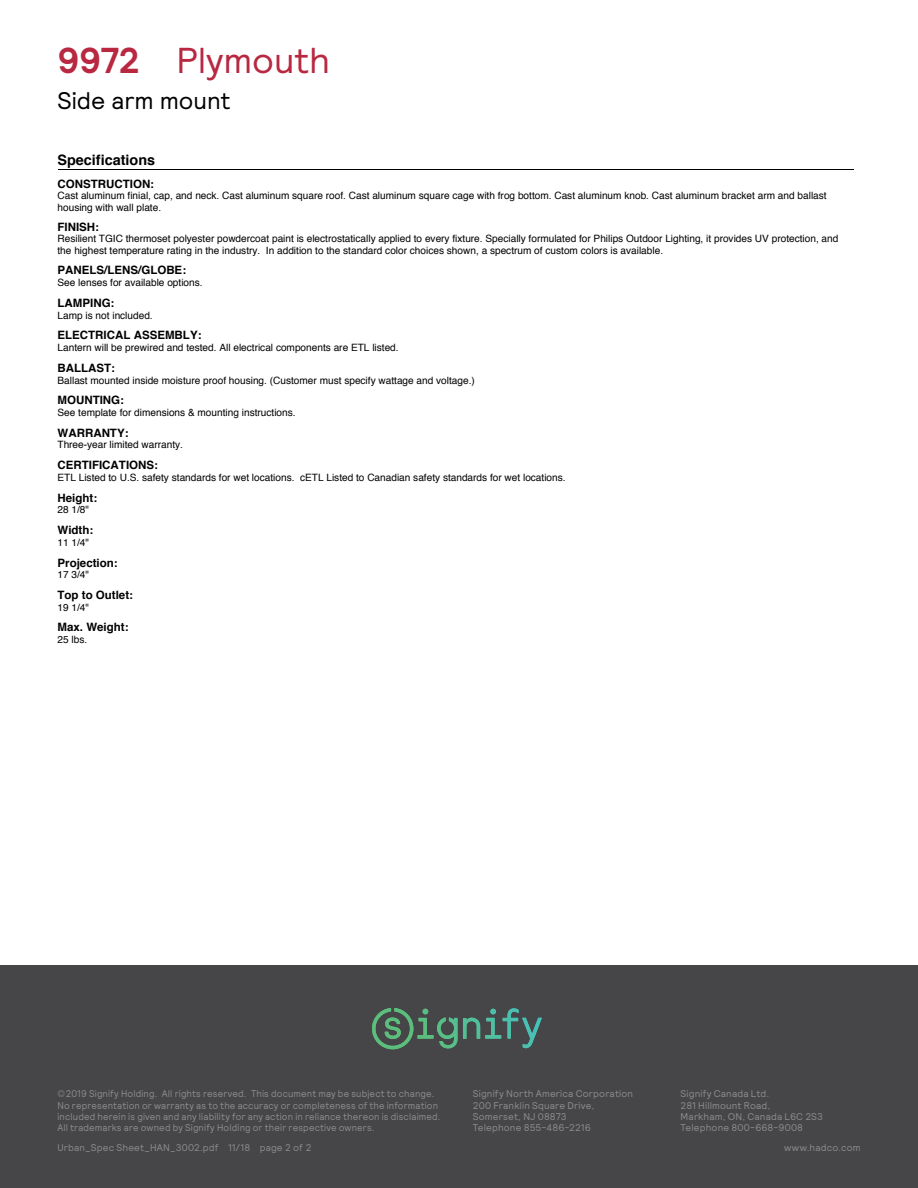
<style>
.page{position:relative;width:918px;height:1188px;background:#fff}
.page>*{position:absolute;margin:0;border:0;box-sizing:border-box;transform-origin:0 0}
.t1{font:36px "Relative";letter-spacing:-.005em;color:#b82841}
.t2{font:24px "Relative";color:#000}
.t3{font:700 14.4px "Helvetica";color:#000}
.t4{font:700 11.55px "Helvetica";color:#000}
.t5{font:11.55px "Helvetica";color:#000}
.t6{font:10.05px/11.4px "Helvetica";color:#000}
.t7{font:9.75px/11.2px "Relative";letter-spacing:.015em;color:#8a8c8e;scale:.96 1}
.t8{font:9.75px/11.2px "Relative";letter-spacing:.015em;color:#8a8c8e}
.s1{font-weight:700}
</style>
<div class="page">
<div style="left:0;top:965px;width:918px;height:223px;background:#464547"></div>
<svg style="left:372px;top:1008px;width:167px;height:41px"></svg>
<hr style="left:58px;top:169px;width:795px;height:1px;background:#000">
<h1 class="t1" style="left:57px;top:37px;width:274px"><span class="s1">9972</span> Plymouth</h1>
<h2 class="t2" style="left:57px;top:85px;width:175px">Side arm mount</h2>
<h3 class="t3" style="left:58px;top:148px;width:99px">Specifications</h3>
<p class="t4" style="left:58px;top:174px;width:98px">CONSTRUCTION:</p>
<p class="t6" style="left:58px;top:190px;width:771px">Cast aluminum finial, cap, and neck. Cast aluminum square roof. Cast aluminum square cage with frog bottom. Cast aluminum knob. Cast aluminum bracket arm and ballast housing with wall plate.</p>
<p class="t5" style="left:58px;top:150px;width:74px">Project Name:</p>
<p class="t5" style="left:58px;top:176px;width:69px">Fixture Type:</p>
<p class="t4" style="left:58px;top:217px;width:43px">FINISH:</p>
<p class="t6" style="left:58px;top:233px;width:782px">Resilient TGIC thermoset polyester powdercoat paint is electrostatically applied to every fixture. Specially formulated for Philips Outdoor Lighting, it provides UV protection, and the highest temperature rating in the industry. In addition to the standard color choices shown, a spectrum of custom colors is available.</p>
<p class="t4" style="left:58px;top:261px;width:130px">PANELS/LENS/GLOBE:</p>
<p class="t6" style="left:58px;top:277px;width:147px">See lenses for available options.</p>
<p class="t4" style="left:58px;top:293px;width:58px">LAMPING:</p>
<p class="t6" style="left:58px;top:310px;width:97px">Lamp is not included.</p>
<p class="t4" style="left:58px;top:326px;width:146px">ELECTRICAL ASSEMBLY:</p>
<p class="t6" style="left:58px;top:342px;width:343px">Lantern will be prewired and tested. All electrical components are ETL listed.</p>
<p class="t4" style="left:58px;top:358px;width:59px">BALLAST:</p>
<p class="t6" style="left:58px;top:375px;width:419px">Ballast mounted inside moisture proof housing. (Customer must specify wattage and voltage.)</p>
<p class="t4" style="left:58px;top:391px;width:68px">MOUNTING:</p>
<p class="t6" style="left:58px;top:407px;width:240px">See template for dimensions &amp; mounting instructions.</p>
<p class="t4" style="left:58px;top:423px;width:73px">WARRANTY:</p>
<p class="t6" style="left:58px;top:440px;width:127px">Three-year limited warranty.</p>
<p class="t4" style="left:58px;top:456px;width:102px">CERTIFICATIONS:</p>
<p class="t6" style="left:58px;top:472px;width:510px">ETL Listed to U.S. safety standards for wet locations. cETL Listed to Canadian safety standards for wet locations.</p>
<p class="t4" style="left:58px;top:488px;width:41px">Height:</p>
<p class="t6" style="left:58px;top:504px;width:33px">28 1/8"</p>
<p class="t4" style="left:58px;top:521px;width:37px">Width:</p>
<p class="t6" style="left:58px;top:537px;width:33px">11 1/4"</p>
<p class="t4" style="left:58px;top:553px;width:62px">Projection:</p>
<p class="t6" style="left:58px;top:569px;width:33px">17 3/4"</p>
<p class="t4" style="left:58px;top:586px;width:77px">Top to Outlet:</p>
<p class="t6" style="left:58px;top:602px;width:33px">19 1/4"</p>
<p class="t4" style="left:58px;top:618px;width:73px">Max. Weight:</p>
<p class="t6" style="left:58px;top:634px;width:31px">25 lbs.</p>
<p class="t7" style="left:57px;top:1088px;width:401px">©2019 Signify Holding. All rights reserved. This document may be subject to change.<br>No representation or warranty as to the accuracy or completeness of the information included herein is given and any liability for any action in reliance thereon is disclaimed.<br>All trademarks are owned by Signify Holding or their respective owners.</p>
<p class="t8" style="left:473px;top:1088px;width:162px">Signify North America Corporation<br>200 Franklin Square Drive,<br>Somerset, NJ 08873<br>Telephone 855-486-2216</p>
<p class="t8" style="left:681px;top:1088px;width:144px">Signify Canada Ltd.<br>281 Hillmount Road,<br>Markham, ON, Canada L6C 2S3<br>Telephone 800-668-9008</p>
<p class="t8" style="left:784px;top:1142px;width:78px">www.hadco.com</p>
<p class="t8" style="left:57px;top:1141px;width:256px">Urban_Spec Sheet_HAN_3002.pdf 11/18 page 2 of 2</p>
</div>
